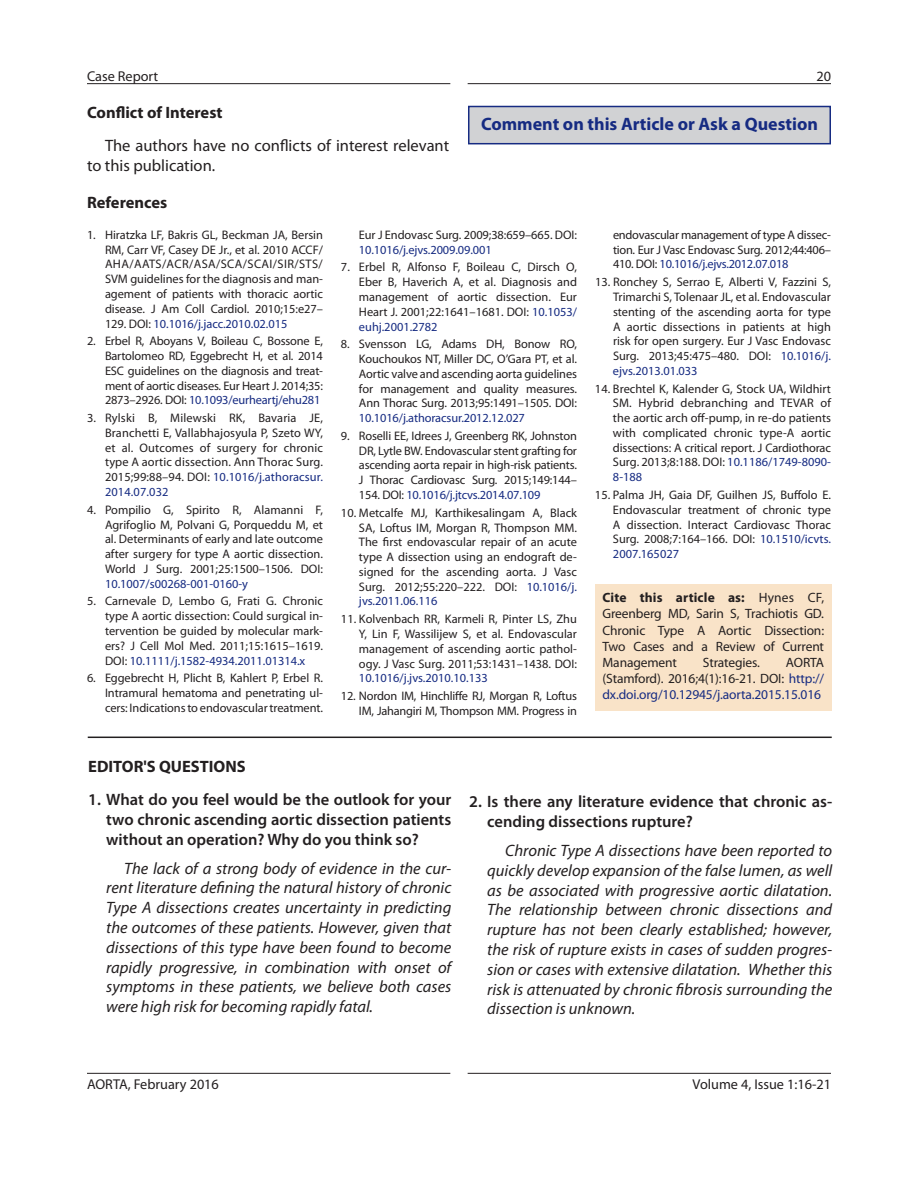
<style>
.page{position:relative;width:918px;height:1188px;background:#fff}
.page>*{position:absolute;margin:0;border:0;box-sizing:border-box;transform-origin:0 0}
.t1{font:700 18px "Myriad Pro";color:#162b82}
.Answer_to_Editor_s_Q{font:italic 16.5px/19.8px "Myriad Pro";color:#231f20;text-align:justify}
.t2{font:600 16.5px/19.8px "Myriad Pro";color:#231f20;text-align:justify}
.Paragraph{font:16.5px/19.8px "Myriad Pro";color:#231f20}
.Paragraph_Title{font:700 16.5px "Myriad Pro";color:#231f20}
.t3{font:14.25px "Myriad Pro";color:#231f20}
.t4{font:13.5px/16.2px "Myriad Pro";letter-spacing:-.01em;color:#231f20;text-align:justify}
.t5{font:13.5px/16.2px "Myriad Pro";letter-spacing:-.01em;color:#162b82;text-align:justify}
.t6{font:12.3px/14.9px "Myriad Pro";letter-spacing:-.005em;color:#231f20;text-align:justify}
.s1{color:#162b82}
.s2{font-weight:700}
.s3{color:#231f20}
</style>
<div class="page">
<hr style="left:87px;top:1073px;width:363px;height:1px;background:#231f20">
<hr style="left:468px;top:1073px;width:363px;height:1px;background:#231f20">
<hr style="left:87px;top:83px;width:363px;height:1px;background:#231f20">
<hr style="left:468px;top:83px;width:363px;height:1px;background:#231f20">
<div style="left:595px;top:585px;width:237px;height:126px;background:#f9e3c8"></div>
<hr style="left:88px;top:737px;width:744px;height:1px;background:#231f20">
<div style="left:469px;top:106px;width:361px;height:38px;background:#d1d2d4"></div>
<div style="left:468px;top:106px;width:363px;height:38px;border:2px solid #162b82"></div>
<p class="t3" style="left:87px;top:67px;width:73px">Case Report</p>
<p class="t3" style="left:816px;top:67px;width:16px">20</p>
<p class="Paragraph_Title" style="left:87px;top:102px;width:137px">Conflict of Interest</p>
<p class="Paragraph" style="left:87px;top:136px;width:364px;text-indent:18px">The authors have no conflicts of interest relevant to this publication.</p>
<p class="t1" style="left:481px;top:112px;width:338px">Comment on this Article or Ask a Question</p>
<p class="Paragraph_Title" style="left:87px;top:192px;width:82px">References</p>
<p class="t6" style="left:105px;top:227px;width:220px;text-indent:-18px">1. Hiratzka LF, Bakris GL, Beckman JA, Bersin RM, Carr VF, Casey DE Jr., et al. 2010 ACCF/ AHA/AATS/ACR/ASA/SCA/SCAI/SIR/STS/ SVM guidelines for the diagnosis and man&shy;agement of patients with thoracic aortic disease. J Am Coll Cardiol. 2010;15:e27– 129. DOI: <span class="s1">10.1016/j.jacc.2010.02.015</span></p>
<p class="t6" style="left:105px;top:334px;width:220px;text-indent:-18px">2. Erbel R, Aboyans V, Boileau C, Bossone E, Bartolomeo RD, Eggebrecht H, et al. 2014<br>ESC guidelines on the diagnosis and treat&shy;ment of aortic diseases. Eur Heart J. 2014;35:<br>2873–2926. DOI: <span class="s1">10.1093/eurheartj/ehu281</span></p>
<p class="t6" style="left:105px;top:410px;width:220px;text-indent:-18px">3. Rylski B, Milewski RK, Bavaria JE, Branchetti E, Vallabhajosyula P, Szeto WY, et al. Outcomes of surgery for chronic type A aortic dissection. Ann Thorac Surg.<br>2015;99:88–94. DOI: <span class="s1">10.1016/j.athoracsur.<br>2014.07.032</span></p>
<p class="t6" style="left:105px;top:502px;width:220px;text-indent:-18px">4. Pompilio G, Spirito R, Alamanni F, Agrifoglio M, Polvani G, Porqueddu M, et al. Determinants of early and late outcome after surgery for type A aortic dissection.<br>World J Surg. 2001;25:1500–1506. DOI:<br><span class="s1">10.1007/s00268-001-0160-y</span></p>
<p class="t6" style="left:105px;top:594px;width:220px;text-indent:-18px">5. Carnevale D, Lembo G, Frati G. Chronic type A aortic dissection: Could surgical in&shy;tervention be guided by molecular mark&shy;ers? J Cell Mol Med. 2011;15:1615–1619.<br>DOI: <span class="s1">10.1111/j.1582-4934.2011.01314.x</span></p>
<p class="t6" style="left:105px;top:671px;width:220px;text-indent:-18px">6. Eggebrecht H, Plicht B, Kahlert P, Erbel R.<br>Intramural hematoma and penetrating ul&shy;cers: Indications to endovascular treatment.</p>
<p class="t6" style="left:359px;top:227px;width:220px">Eur J Endovasc Surg. 2009;38:659–665. DOI:<br><span class="s1">10.1016/j.ejvs.2009.09.001</span></p>
<p class="t6" style="left:359px;top:260px;width:220px;text-indent:-18px">7. Erbel R, Alfonso F, Boileau C, Dirsch O, Eber B, Haverich A, et al. Diagnosis and management of aortic dissection. Eur Heart J. 2001;22:1641–1681. DOI: <span class="s1">10.1053/ euhj.2001.2782</span></p>
<p class="t6" style="left:359px;top:337px;width:220px;text-indent:-18px">8. Svensson LG, Adams DH, Bonow RO, Kouchoukos NT, Miller DC, O’Gara PT, et al.<br>Aortic valve and ascending aorta guidelines for management and quality measures.<br>Ann Thorac Surg. 2013;95:1491–1505. DOI:<br><span class="s1">10.1016/j.athoracsur.2012.12.027</span></p>
<p class="t6" style="left:359px;top:428px;width:220px;text-indent:-18px">9. Roselli EE, Idrees J, Greenberg RK, Johnston DR, Lytle BW. Endovascular stent grafting for ascending aorta repair in high-risk patients.<br>J Thorac Cardiovasc Surg. 2015;149:144– 154. DOI: <span class="s1">10.1016/j.jtcvs.2014.07.109</span></p>
<p class="t6" style="left:359px;top:505px;width:220px;text-indent:-18px">10. Metcalfe MJ, Karthikesalingam A, Black SA, Loftus IM, Morgan R, Thompson MM.<br>The first endovascular repair of an acute type A dissection using an endograft de&shy;signed for the ascending aorta. J Vasc Surg. 2012;55:220–222. DOI: <span class="s1">10.1016/j. jvs.2011.06.116</span></p>
<p class="t6" style="left:359px;top:611px;width:220px;text-indent:-18px">11. Kolvenbach RR, Karmeli R, Pinter LS, Zhu Y, Lin F, Wassilijew S, et al. Endovascular management of ascending aortic pathol&shy;ogy. J Vasc Surg. 2011;53:1431–1438. DOI:<br><span class="s1">10.1016/j.jvs.2010.10.133</span></p>
<p class="t6" style="left:341px;top:688px;width:237px;text-align:right">12. Nordon IM, Hinchliffe RJ, Morgan R, Loftus<br>IM, Jahangiri M, Thompson MM. Progress in</p>
<p class="t6" style="left:613px;top:227px;width:220px">endovascular management of type A dissec&shy;tion. Eur J Vasc Endovasc Surg. 2012;44:406– 410. DOI: <span class="s1">10.1016/j.ejvs.2012.07.018</span></p>
<p class="t6" style="left:613px;top:274px;width:220px;text-indent:-18px">13. Ronchey S, Serrao E, Alberti V, Fazzini S, Trimarchi S, Tolenaar JL, et al. Endovascular stenting of the ascending aorta for type A aortic dissections in patients at high risk for open surgery. Eur J Vasc Endovasc Surg. 2013;45:475–480. DOI: <span class="s1">10.1016/j. ejvs.2013.01.033</span></p>
<p class="t6" style="left:613px;top:381px;width:220px;text-indent:-18px">14. Brechtel K, Kalender G, Stock UA, Wildhirt SM. Hybrid debranching and TEVAR of the aortic arch off-pump, in re-do patients with complicated chronic type-A aortic dissections: A critical report. J Cardiothorac Surg. 2013;8:188. DOI: <span class="s1">10.1186/1749-8090- 8-188</span></p>
<p class="t6" style="left:613px;top:487px;width:220px;text-indent:-18px">15. Palma JH, Gaia DF, Guilhen JS, Buffolo E.<br>Endovascular treatment of chronic type A dissection. Interact Cardiovasc Thorac Surg. 2008;7:164–166. DOI: <span class="s1">10.1510/icvts.<br>2007.165027</span></p>
<p class="t4" style="left:602px;top:589px;width:223px"><span class="s2">Cite this article as:</span> Hynes CF, Greenberg MD, Sarin S, Trachiotis GD.<br>Chronic Type A Aortic Dissection:<br>Two Cases and a Review of Current Management</p>
<p class="t5" style="left:602px;top:654px;width:223px;text-indent:183px"><span class="s3">AORTA (Stamford). 2016;4(1):16-21. DOI:</span> http:// dx.doi.org/10.12945/j.aorta.2015.15.016</p>
<p class="t4" style="left:703px;top:654px;width:59px">Strategies.</p>
<p class="Paragraph_Title" style="left:88px;top:756px;width:159px">EDITOR'S QUESTIONS</p>
<p class="t2" style="left:106px;top:789px;width:346px;text-indent:-18px">1. What do you feel would be the outlook for your two chronic ascending aortic dissection patients without an operation? Why do you think so?</p>
<p class="Answer_to_Editor_s_Q" style="left:106px;top:858px;width:347px;text-indent:18px">The lack of a strong body of evidence in the cur&shy;rent literature defining the natural history of chronic Type A dissections creates uncertainty in predicting the outcomes of these patients. However, given that dissections of this type have been found to become rapidly progressive, in combination with onset of symptoms in these patients, we believe both cases were high risk for becoming rapidly fatal.</p>
<p class="t2" style="left:487px;top:792px;width:347px;text-indent:-18px">2. Is there any literature evidence that chronic as&shy;cending dissections rupture?</p>
<p class="Answer_to_Editor_s_Q" style="left:487px;top:840px;width:347px;text-indent:18px">Chronic Type A dissections have been reported to quickly develop expansion of the false lumen, as well as be associated with progressive aortic dilatation.<br>The relationship between chronic dissections and rupture has not been clearly established; however, the risk of rupture exists in cases of sudden progres&shy;sion or cases with extensive dilatation. Whether this risk is attenuated by chronic fibrosis surrounding the dissection is unknown.</p>
<p class="t3" style="left:87px;top:1075px;width:133px">AORTA, February 2016</p>
<p class="t3" style="left:693px;top:1075px;width:140px">Volume 4, Issue 1:16-21</p>
</div>
